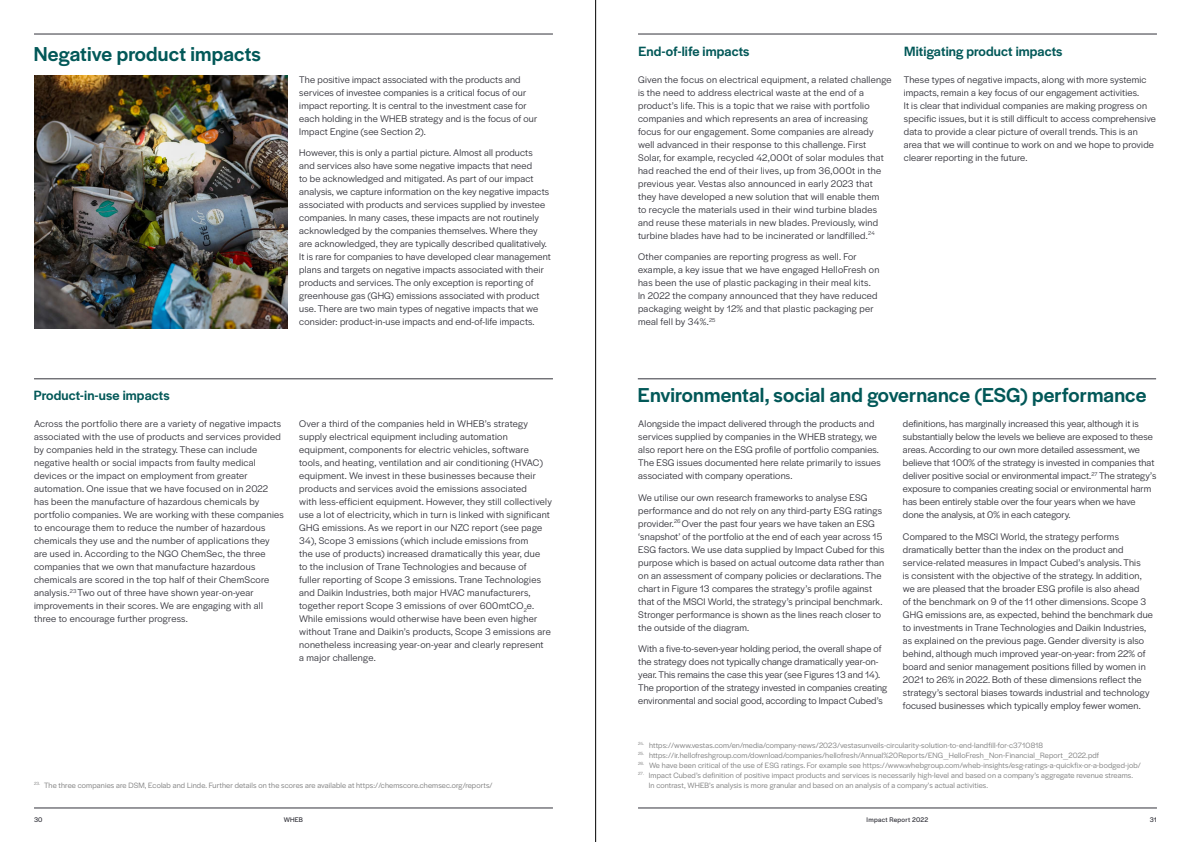
<style>
.page{position:relative;width:1191px;height:842px;background:#fff}
.page>*{position:absolute;margin:0;border:0;box-sizing:border-box;transform-origin:0 0}
.t1{font:500 21px "Halyard Display";letter-spacing:.01em;color:#025858}
.t2{font:500 14px "Halyard Display";letter-spacing:.01em;color:#025858}
.t3{font:10px/13px "Halyard Display";letter-spacing:.02em;color:#33333b}
.t4{font:8px/10px "Halyard Display";letter-spacing:.02em;color:#7c7c7c}
.t5{font:7px "Halyard Display";letter-spacing:.035em;color:#33333b}
</style>
<div class="page">
<hr style="left:595px;top:0;width:1px;height:842px;background:#000">
<hr style="left:638px;top:379px;width:518px;height:1px;background:#33333b">
<hr style="left:34px;top:379px;width:519px;height:1px;background:#33333b">
<img style="left:35px;top:75px;width:252px;height:253px">
<hr style="left:34px;top:808px;width:519px;height:1px;background:#33333b">
<hr style="left:34px;top:34px;width:519px;height:1px;background:#33333b">
<hr style="left:638px;top:808px;width:519px;height:1px;background:#33333b">
<hr style="left:638px;top:34px;width:519px;height:1px;background:#33333b">
<h1 class="t1" style="left:34px;top:39px;width:228px">Negative product impacts</h1>
<h2 class="t2" style="left:638px;top:41px;width:113px">End-of-life impacts</h2>
<p class="t3" style="left:299px;top:72px;width:239px">The positive impact associated with the products and services of investee companies is a critical focus of our impact reporting. It is central to the investment case for each holding in the WHEB strategy and is the focus of our Impact Engine (see Section 2).</p>
<p class="t3" style="left:299px;top:146px;width:253px">However, this is only a partial picture. Almost all products and services also have some negative impacts that need<br>to be acknowledged and mitigated. As part of our impact analysis, we capture information on the key negative impacts associated with products and services supplied by investee companies. In many cases, these impacts are not routinely acknowledged by the companies themselves. Where they are acknowledged, they are typically described qualitatively.<br>It is rare for companies to have developed clear management plans and targets on negative impacts associated with their products and services. The only exception is reporting of greenhouse gas (GHG) emissions associated with product use. There are two main types of negative impacts that we consider: product-in-use impacts and end-of-life impacts.</p>
<p class="t3" style="left:638px;top:72px;width:255px">Given the focus on electrical equipment, a related challenge is the need to address electrical waste at the end of a product’s life. This is a topic that we raise with portfolio companies and which represents an area of increasing focus for our engagement. Some companies are already well advanced in their response to this challenge. First Solar, for example, recycled 42,000t of solar modules that had reached the end of their lives, up from 36,000t in the previous year. Vestas also announced in early 2023 that they have developed a new solution that will enable them<br>to recycle the materials used in their wind turbine blades and reuse these materials in new blades. Previously, wind turbine blades have had to be incinerated or landfilled.<sup>24</sup></p>
<p class="t3" style="left:638px;top:250px;width:243px">Other companies are reporting progress as well. For example, a key issue that we have engaged HelloFresh on has been the use of plastic packaging in their meal kits.<br>In 2022 the company announced that they have reduced packaging weight by 12% and that plastic packaging per meal fell by 34%.<sup>25</sup></p>
<h2 class="t2" style="left:904px;top:41px;width:160px">Mitigating product impacts</h2>
<p class="t3" style="left:904px;top:72px;width:253px">These types of negative impacts, along with more systemic impacts, remain a key focus of our engagement activities.<br>It is clear that individual companies are making progress on specific issues, but it is still difficult to access comprehensive data to provide a clear picture of overall trends. This is an area that we will continue to work on and we hope to provide clearer reporting in the future.</p>
<h2 class="t2" style="left:34px;top:386px;width:137px">Product-in-use impacts</h2>
<p class="t3" style="left:34px;top:417px;width:251px">Across the portfolio there are a variety of negative impacts associated with the use of products and services provided by companies held in the strategy. These can include negative health or social impacts from faulty medical devices or the impact on employment from greater automation. One issue that we have focused on in 2022 has been the manufacture of hazardous chemicals by portfolio companies. We are working with these companies to encourage them to reduce the number of hazardous chemicals they use and the number of applications they are used in. According to the NGO ChemSec, the three companies that we own that manufacture hazardous chemicals are scored in the top half of their ChemScore analysis.<sup>23</sup> Two out of three have shown year-on-year improvements in their scores. We are engaging with all three to encourage further progress.</p>
<p class="t3" style="left:299px;top:417px;width:254px">Over a third of the companies held in WHEB’s strategy supply electrical equipment including automation equipment, components for electric vehicles, software tools, and heating, ventilation and air conditioning (HVAC) equipment. We invest in these businesses because their products and services avoid the emissions associated<br>with less-efficient equipment. However, they still collectively use a lot of electricity, which in turn is linked with significant GHG emissions. As we report in our NZC report (see page 34), Scope 3 emissions (which include emissions from<br>the use of products) increased dramatically this year, due<br>to the inclusion of Trane Technologies and because of<br>fuller reporting of Scope 3 emissions. Trane Technologies and Daikin Industries, both major HVAC manufacturers, together report Scope 3 emissions of over 600mtCO<sub>2</sub>e.<br>While emissions would otherwise have been even higher without Trane and Daikin’s products, Scope 3 emissions are nonetheless increasing year-on-year and clearly represent<br>a major challenge.</p>
<p class="t4" style="left:34px;top:780px;width:460px"><sup>23.</sup> The three companies are DSM, Ecolab and Linde. Further details on the scores are available at https://chemscore.chemsec.org/reports/</p>
<h1 class="t1" style="left:638px;top:380px;width:510px">Environmental, social and governance (ESG) performance</h1>
<p class="t3" style="left:638px;top:417px;width:244px">Alongside the impact delivered through the products and services supplied by companies in the WHEB strategy, we also report here on the ESG profile of portfolio companies.<br>The ESG issues documented here relate primarily to issues associated with company operations.</p>
<p class="t3" style="left:638px;top:490px;width:248px">We utilise our own research frameworks to analyse ESG performance and do not rely on any third-party ESG ratings provider.<sup>26</sup> Over the past four years we have taken an ESG ‘snapshot’ of the portfolio at the end of each year across 15<br>ESG factors. We use data supplied by Impact Cubed for this purpose which is based on actual outcome data rather than on an assessment of company policies or declarations. The chart in Figure 13 compares the strategy’s profile against that of the MSCI World, the strategy’s principal benchmark.<br>Stronger performance is shown as the lines reach closer to the outside of the diagram.</p>
<p class="t3" style="left:638px;top:642px;width:250px">With a five-to-seven-year holding period, the overall shape of the strategy does not typically change dramatically year-on&shy;year. This remains the case this year (see Figures 13 and 14).<br>The proportion of the strategy invested in companies creating environmental and social good, according to Impact Cubed’s</p>
<p class="t3" style="left:903px;top:417px;width:255px">definitions, has marginally increased this year, although it is substantially below the levels we believe are exposed to these areas. According to our own more detailed assessment, we believe that 100% of the strategy is invested in companies that deliver positive social or environmental impact.<sup>27</sup> The strategy’s exposure to companies creating social or environmental harm has been entirely stable over the four years when we have done the analysis, at 0% in each category.</p>
<p class="t3" style="left:903px;top:529px;width:252px">Compared to the MSCI World, the strategy performs dramatically better than the index on the product and service-related measures in Impact Cubed’s analysis. This<br>is consistent with the objective of the strategy. In addition, we are pleased that the broader ESG profile is also ahead<br>of the benchmark on 9 of the 11 other dimensions. Scope 3<br>GHG emissions are, as expected, behind the benchmark due to investments in Trane Technologies and Daikin Industries, as explained on the previous page. Gender diversity is also behind, although much improved year-on-year: from 22% of board and senior management positions filled by women in 2021 to 26% in 2022. Both of these dimensions reflect the strategy’s sectoral biases towards industrial and technology focused businesses which typically employ fewer women.</p>
<p class="t4" style="left:638px;top:740px;width:407px"><sup>24.</sup> https://www.vestas.com/en/media/company-news/2023/vestasunveils-circularity-solution-to-end-landfill-for-c3710818</p>
<p class="t4" style="left:638px;top:750px;width:462px"><sup>25.</sup> https://ir.hellofreshgroup.com/download/companies/hellofresh/Annual%20Reports/ENG_HelloFresh_Non-Financial_Report_2022.pdf</p>
<p class="t4" style="left:638px;top:760px;width:504px"><sup>26.</sup> We have been critical of the use of ESG ratings. For example see https://www.whebgroup.com/wheb-insights/esg-ratings-a-quickfix-or-a-bodged-job/</p>
<p class="t4" style="left:649px;top:770px;width:486px;text-indent:-11px"><sup>27.</sup> Impact Cubed’s definition of positive impact products and services is necessarily high-level and based on a company’s aggregate revenue streams.<br>In contrast, WHEB’s analysis is more granular and based on an analysis of a company’s actual activities.</p>
<p class="t5" style="left:34px;top:815px;width:10px">30</p>
<p class="t5" style="left:284px;top:815px;width:21px">WHEB</p>
<p class="t5" style="left:866px;top:815px;width:63px">Impact Report 2022</p>
<p class="t5" style="left:1149px;top:815px;width:8px">31</p>
</div>
